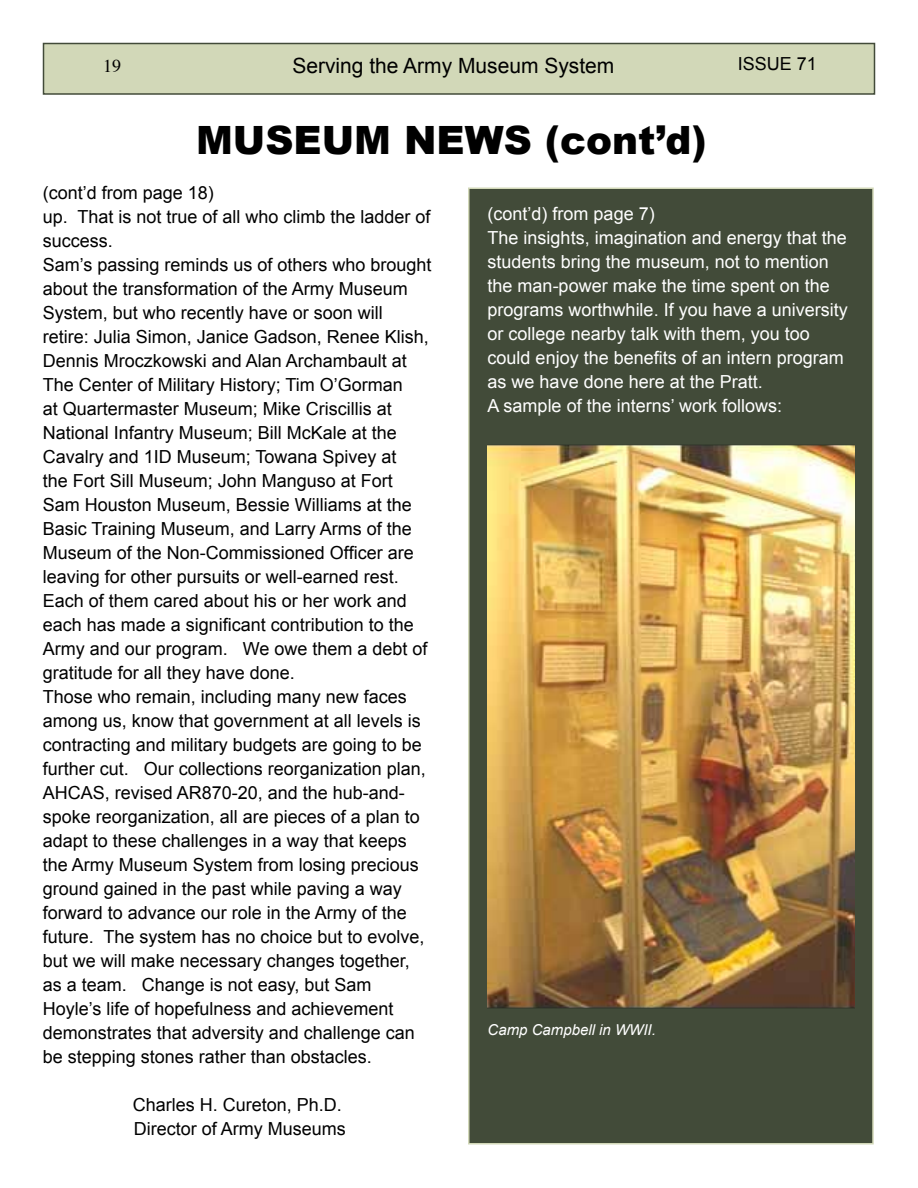
<style>
.page{position:relative;width:918px;height:1188px;background:#fff}
.page>*{position:absolute;margin:0;border:0;box-sizing:border-box;transform-origin:0 0}
.t1{font:900 39px "Arial";color:#000}
.t2{font:21px "Arial";color:#000}
.t3{font:18px/24px "Arial";color:#000}
.t4{font:18px/24px "Arial";color:#fff}
.t5{font:18px "Times";color:#000}
.t6{font:italic 15px "Arial";color:#fff}
</style>
<div class="page">
<div style="left:43px;top:43px;width:832px;height:52px;background:#d2d8b8;border:2px solid #424b39"></div>
<div style="left:468px;top:188px;width:406px;height:956px;background:#424b39;border:2px solid #d2d8b8"></div>
<img style="left:488px;top:444px;width:367px;height:565px">
<p class="t5" style="left:103px;top:49px;width:19px">19</p>
<p class="t2" style="left:292px;top:51px;width:324px">Serving the Army Museum System</p>
<p class="t3" style="left:738px;top:52px;width:81px">ISSUE 71</p>
<h1 class="t1" style="left:196px;top:112px;width:512px">MUSEUM NEWS (cont’d)</h1>
<p class="t3" style="left:43px;top:181px;width:390px">(cont’d from page 18)<br>up. That is not true of all who climb the ladder of success.<br>Sam’s passing reminds us of others who brought about the transformation of the Army Museum System, but who recently have or soon will retire: Julia Simon, Janice Gadson, Renee Klish, Dennis Mroczkowski and Alan Archambault at The Center of Military History; Tim O’Gorman<br>at Quartermaster Museum; Mike Criscillis at National Infantry Museum; Bill McKale at the Cavalry and 1ID Museum; Towana Spivey at<br>the Fort Sill Museum; John Manguso at Fort Sam Houston Museum, Bessie Williams at the Basic Training Museum, and Larry Arms of the Museum of the Non-Commissioned Officer are leaving for other pursuits or well-earned rest.<br>Each of them cared about his or her work and each has made a significant contribution to the Army and our program. We owe them a debt of gratitude for all they have done.<br>Those who remain, including many new faces among us, know that government at all levels is contracting and military budgets are going to be further cut. Our collections reorganization plan, AHCAS, revised AR870-20, and the hub-and&shy;spoke reorganization, all are pieces of a plan to adapt to these challenges in a way that keeps the Army Museum System from losing precious ground gained in the past while paving a way forward to advance our role in the Army of the future. The system has no choice but to evolve, but we will make necessary changes together, as a team. Change is not easy, but Sam Hoyle’s life of hopefulness and achievement demonstrates that adversity and challenge can be stepping stones rather than obstacles.</p>
<p class="t3" style="left:133px;top:1093px;width:215px">Charles H. Cureton, Ph.D.<br>Director of Army Museums</p>
<p class="t4" style="left:488px;top:201px;width:362px">(cont’d) from page 7)<br>The insights, imagination and energy that the students bring the museum, not to mention the man-power make the time spent on the programs worthwhile. If you have a university or college nearby talk with them, you too could enjoy the benefits of an intern program as we have done here at the Pratt.<br>A sample of the interns’ work follows:</p>
<p class="t6" style="left:488px;top:1020px;width:170px">Camp Campbell in WWII.</p>
</div>
